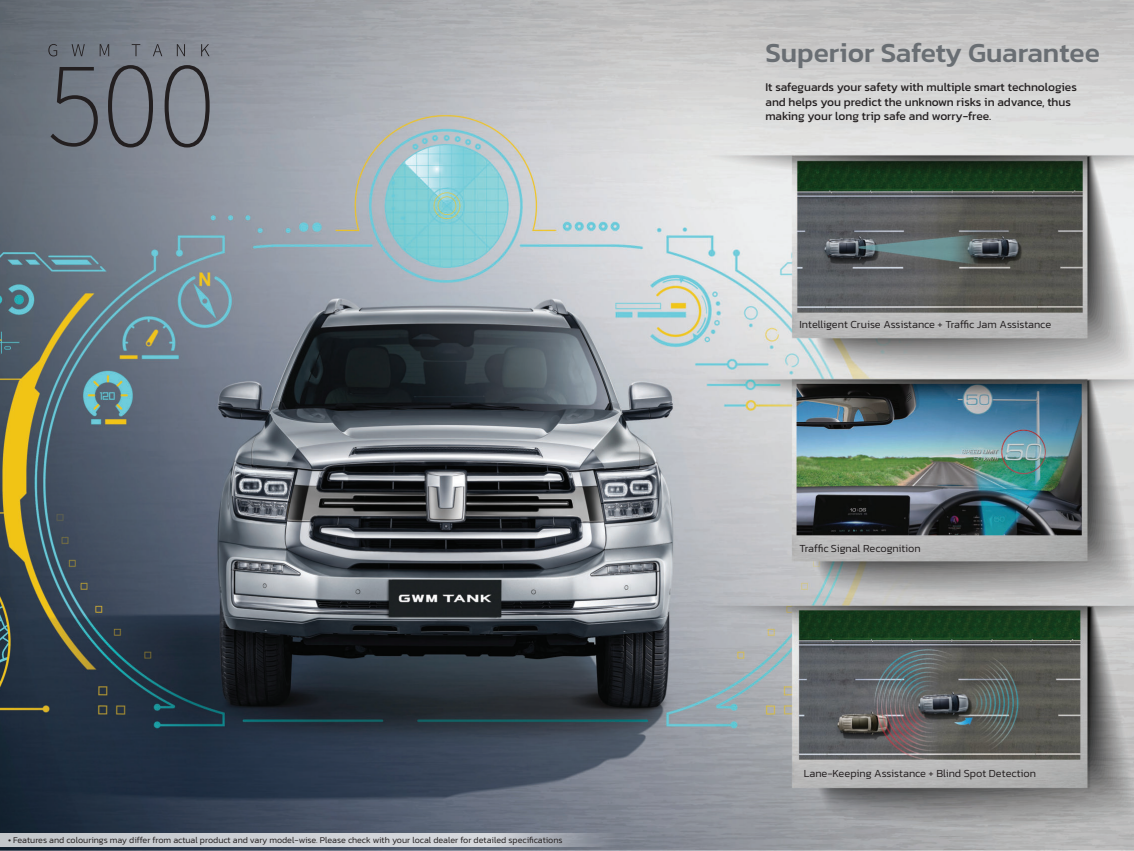
<style>
.page{position:relative;width:1134px;height:851px;background:#fff}
.page>*{position:absolute;margin:0;border:0;box-sizing:border-box;transform-origin:0 0}
.t1{font:500 28px "Kanit";color:#696e73}
.t2{font:12px/14.4px "Kanit";color:#231f20}
.t3{font:300 11px "Kanit";color:#231f20}
.t4{font:300 9px "Kanit";color:#231f20}
</style>
<div class="page">
<img style="left:0;top:0;width:1134px;height:850px">
<svg style="left:0;top:833px;width:1134px;height:13px;background:#b3b6bb"></svg>
<svg style="left:51px;top:67px;width:47px;height:80px;background:#636972"></svg>
<svg style="left:108px;top:65px;width:45px;height:82px;background:#6b6f78"></svg>
<svg style="left:165px;top:65px;width:45px;height:82px;background:#747880"></svg>
<svg style="left:48px;top:44px;width:9px;height:12px"></svg>
<svg style="left:72px;top:44px;width:13px;height:12px"></svg>
<svg style="left:100px;top:44px;width:9px;height:12px"></svg>
<svg style="left:132px;top:44px;width:8px;height:12px"></svg>
<svg style="left:153px;top:44px;width:9px;height:12px"></svg>
<svg style="left:177px;top:44px;width:8px;height:12px"></svg>
<svg style="left:201px;top:44px;width:9px;height:12px"></svg>
<p class="t4" style="left:8px;top:833px;width:556px">• Features and colourings may differ from actual product and vary model-wise. Please check with your local dealer for detailed specifications</p>
<h1 class="t1" style="left:765px;top:42px;width:336px">Superior Safety Guarantee</h1>
<p class="t2" style="left:765px;top:80px;width:313px">It safeguards your safety with multiple smart technologies and helps you predict the unknown risks in advance, thus making your long trip safe and worry-free.</p>
<p class="t3" style="left:799px;top:317px;width:253px">Intelligent Cruise Assistance + Traffic Jam Assistance</p>
<p class="t3" style="left:799px;top:540px;width:123px">Traffic Signal Recognition</p>
<p class="t3" style="left:804px;top:765px;width:234px">Lane-Keeping Assistance + Blind Spot Detection</p>
</div>
